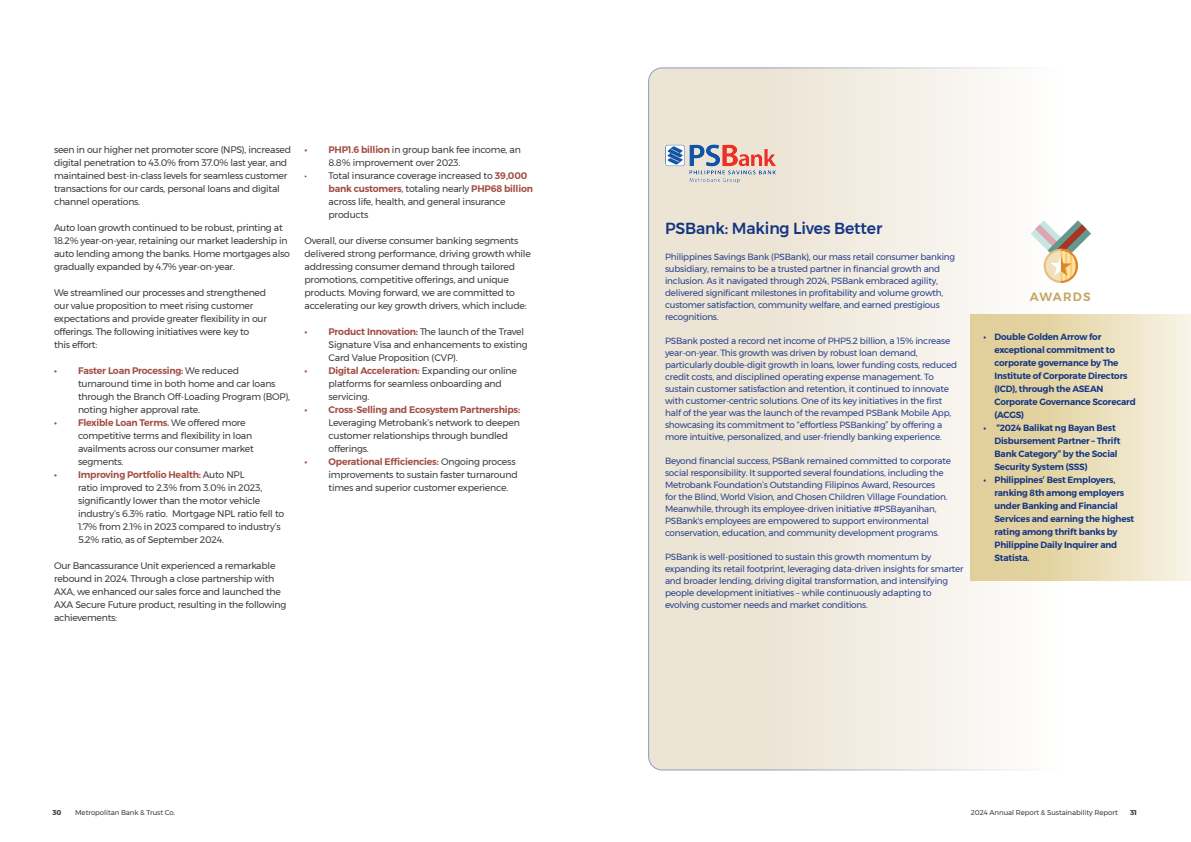
<style>
.page{position:relative;width:1191px;height:842px;background:#fff}
.page>*{position:absolute;margin:0;border:0;box-sizing:border-box;transform-origin:0 0}
.headline{font:500 16px "Montserrat";letter-spacing:-.01em;color:#133583}
.Indent1_body_copy{font:600 12px "Montserrat";letter-spacing:.11em;color:#c6a763}
.body_copy{font:9.5px/13px "Montserrat";letter-spacing:-.02em;color:#3e3e3f}
.body_copy-2{font:9px/12px "Montserrat";letter-spacing:-.02em;color:#29428b}
.Indent1_body_copy-2{font:600 9px/13px "Montserrat";letter-spacing:-.02em;color:#133583}
.t1{font:7px "Montserrat";letter-spacing:-.01em;color:#3e3e3f}
.t2{font:700 7px "Montserrat";color:#3e3e3f}
.s1{font-weight:600;color:#a24d43}
</style>
<div class="page">
<div style="left:648px;top:68px;width:500px;height:702px;background:linear-gradient(to right,#e8dfcc,#fff);border-radius:14px"></div>
<div style="left:970px;top:314px;width:221px;height:266px;background:linear-gradient(to right,#ddc98d,#f6f1e1)"></div>
<svg style="left:1030px;top:220px;width:61px;height:63px"></svg>
<img style="left:665px;top:144px;width:111px;height:39px">
<p class="body_copy" style="left:54px;top:143px;width:238px">seen in our higher net promoter score (NPS), increased digital penetration to 43.0% from 37.0% last year, and maintained best-in-class levels for seamless customer transactions for our cards, personal loans and digital channel operations.</p>
<p class="body_copy" style="left:54px;top:221px;width:237px">Auto loan growth continued to be robust, printing at 18.2% year-on-year, retaining our market leadership in auto lending among the banks. Home mortgages also gradually expanded by 4.7% year-on-year.</p>
<p class="body_copy" style="left:54px;top:286px;width:214px">We streamlined our processes and strengthened our value proposition to meet rising customer expectations and provide greater flexibility in our offerings. The following initiatives were key to</p>
<p class="body_copy" style="left:54px;top:338px;width:45px">this effort:</p>
<p class="body_copy" style="left:78px;top:364px;width:214px;text-indent:-24px"><span class="s1">• Faster Loan Processing:</span> We reduced turnaround time in both home and car loans through the Branch Off-Loading Program (BOP), noting higher approval rate.</p>
<p class="body_copy" style="left:78px;top:416px;width:177px;text-indent:-24px"><span class="s1">• Flexible Loan Terms.</span> We offered more competitive terms and flexibility in loan availments across our consumer market segments.</p>
<p class="body_copy" style="left:78px;top:468px;width:208px;text-indent:-24px"><span class="s1">• Improving Portfolio Health:</span> Auto NPL<br>ratio improved to 2.3% from 3.0% in 2023, significantly lower than the motor vehicle industry’s 6.3% ratio. Mortgage NPL ratio fell to 1.7% from 2.1% in 2023 compared to industry’s 5.2% ratio, as of September 2024.</p>
<p class="body_copy" style="left:54px;top:559px;width:234px">Our Bancassurance Unit experienced a remarkable rebound in 2024. Through a close partnership with AXA, we enhanced our sales force and launched the AXA Secure Future product, resulting in the following achievements:</p>
<p class="body_copy" style="left:328px;top:143px;width:194px;text-indent:-24px"><span class="s1">• PHP1.6 billion</span> in group bank fee income, an<br>8.8% improvement over 2023.</p>
<p class="body_copy" style="left:328px;top:169px;width:206px;text-indent:-24px">• Total insurance coverage increased to <span class="s1">39,000 bank customers</span>, totaling nearly <span class="s1">PHP68 billion </span>across life, health, and general insurance products</p>
<p class="body_copy" style="left:304px;top:234px;width:228px">Overall, our diverse consumer banking segments delivered strong performance, driving growth while addressing consumer demand through tailored promotions, competitive offerings, and unique products. Moving forward, we are committed to accelerating our key growth drivers, which include:</p>
<p class="body_copy" style="left:328px;top:325px;width:201px;text-indent:-24px"><span class="s1">• Product Innovation:</span> The launch of the Travel<br>Signature Visa and enhancements to existing<br>Card Value Proposition (CVP).</p>
<p class="body_copy" style="left:328px;top:364px;width:190px;text-indent:-24px"><span class="s1">• Digital Acceleration:</span> Expanding our online platforms for seamless onboarding and servicing.</p>
<p class="body_copy" style="left:328px;top:403px;width:193px;text-indent:-24px"><span class="s1">• Cross-Selling and Ecosystem Partnerships:<br></span>Leveraging Metrobank’s network to deepen customer relationships through bundled offerings.</p>
<p class="body_copy" style="left:328px;top:455px;width:191px;text-indent:-24px"><span class="s1">• Operational Efficiencies:</span> Ongoing process improvements to sustain faster turnaround times and superior customer experience.</p>
<p class="headline" style="left:665px;top:216px;width:219px">PSBank: Making Lives Better</p>
<p class="body_copy-2" style="left:665px;top:250px;width:292px">Philippines Savings Bank (PSBank), our mass retail consumer banking subsidiary, remains to be a trusted partner in financial growth and inclusion. As it navigated through 2024, PSBank embraced agility, delivered significant milestones in profitability and volume growth, customer satisfaction, community welfare, and earned prestigious recognitions.</p>
<p class="body_copy-2" style="left:665px;top:334px;width:294px">PSBank posted a record net income of PHP5.2 billion, a 15% increase year-on-year. This growth was driven by robust loan demand, particularly double-digit growth in loans, lower funding costs, reduced credit costs, and disciplined operating expense management. To sustain customer satisfaction and retention, it continued to innovate with customer-centric solutions. One of its key initiatives in the first half of the year was the launch of the revamped PSBank Mobile App, showcasing its commitment to “effortless PSBanking” by offering a more intuitive, personalized, and user-friendly banking experience.</p>
<p class="body_copy-2" style="left:665px;top:454px;width:287px">Beyond financial success, PSBank remained committed to corporate social responsibility. It supported several foundations, including the Metrobank Foundation’s Outstanding Filipinos Award, Resources<br>for the Blind, World Vision, and Chosen Children Village Foundation.<br>Meanwhile, through its employee-driven initiative #PSBayanihan, PSBank's employees are empowered to support environmental conservation, education, and community development programs.</p>
<p class="body_copy-2" style="left:665px;top:550px;width:300px">PSBank is well-positioned to sustain this growth momentum by expanding its retail footprint, leveraging data-driven insights for smarter and broader lending, driving digital transformation, and intensifying people development initiatives – while continuously adapting to evolving customer needs and market conditions.</p>
<p class="Indent1_body_copy" style="left:1029px;top:287px;width:62px">AWARDS</p>
<p class="Indent1_body_copy-2" style="left:994px;top:330px;width:143px;text-indent:-11px">• Double Golden Arrow for exceptional commitment to corporate governance by The<br>Institute of Corporate Directors (ICD), through the ASEAN<br>Corporate Governance Scorecard (ACGS)</p>
<p class="Indent1_body_copy-2" style="left:994px;top:421px;width:127px;text-indent:-11px">• “2024 Balikat ng Bayan Best<br>Disbursement Partner – Thrift<br>Bank Category” by the Social<br>Security System (SSS)</p>
<p class="Indent1_body_copy-2" style="left:994px;top:473px;width:141px;text-indent:-11px">• Philippines’ Best Employers, ranking 8th among employers under Banking and Financial<br>Services and earning the highest rating among thrift banks by<br>Philippine Daily Inquirer and<br>Statista.</p>
<p class="t2" style="left:52px;top:807px;width:11px">30</p>
<p class="t1" style="left:75px;top:807px;width:102px">Metropolitan Bank &amp; Trust Co.</p>
<p class="t1" style="left:971px;top:807px;width:148px">2024 Annual Report &amp; Sustainability Report</p>
<p class="t2" style="left:1130px;top:807px;width:8px">31</p>
</div>
